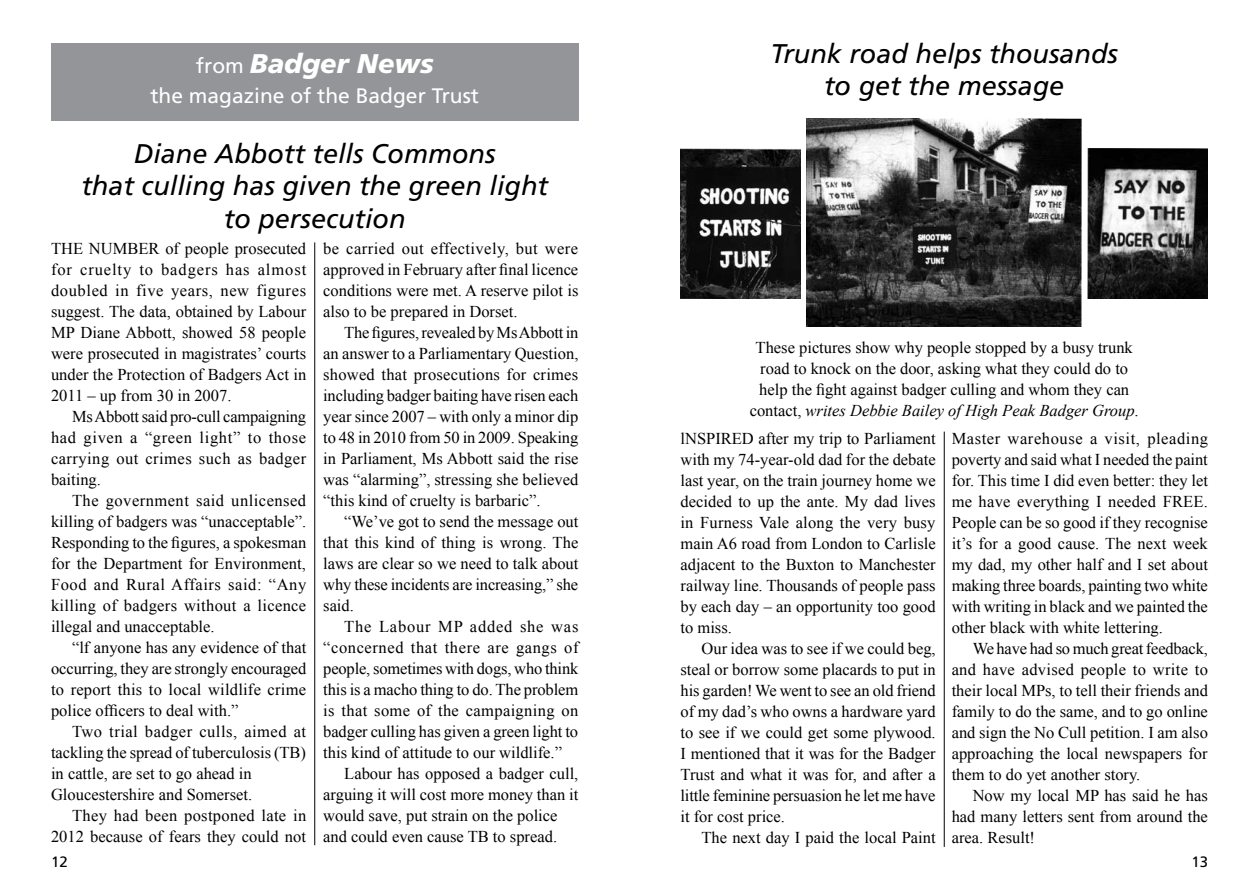
<style>
.page{position:relative;width:1259px;height:893px;background:#fff}
.page>*{position:absolute;margin:0;border:0;box-sizing:border-box;transform-origin:0 0}
.t1{font:italic 27px/32.4px "Frutiger";color:#000;text-align:center}
.t2{font:italic 900 27px "Frutiger";color:#fff}
.t3{font:21px "Frutiger";color:#fff}
.t4{font:16.5px/21px "Times New Roman";color:#000;text-align:justify}
.t5{font:16.5px "Times New Roman";letter-spacing:.035em;color:#000}
.t6{font:16.5px "Times New Roman";letter-spacing:.02em;color:#000}
.t7{font:16.5px "Times New Roman";letter-spacing:.045em;color:#000}
.t8{font:15px "Frutiger";color:#000}
.s1{font-weight:400;font-style:normal;font-size:21px}
.s2{font-style:italic}
</style>
<div class="page">
<div style="left:51px;top:43px;width:527px;height:77px;background:#939598"></div>
<hr style="left:314px;top:242px;width:1px;height:603px;background:#000">
<img style="left:807px;top:118px;width:274px;height:209px">
<img style="left:680px;top:149px;width:120px;height:149px">
<img style="left:1088px;top:149px;width:120px;height:150px">
<hr style="left:944px;top:432px;width:1px;height:415px;background:#000">
<h1 class="t2" style="left:196px;top:48px;width:239px"><span class="s1">from</span> Badger News</h1>
<p class="t3" style="left:150px;top:83px;width:330px">the magazine of the Badger Trust</p>
<h1 class="t1" style="left:81px;top:137px;width:468px">Diane Abbott tells Commons<br>that culling has given the green light to persecution</h1>
<p class="t4" style="left:51px;top:238px;width:257px">THE NUMBER of people prosecuted for cruelty to badgers has almost doubled in five years, new figures suggest. The data, obtained by Labour MP Diane Abbott, showed 58 people were prosecuted in magistrates’ courts under the Protection of Badgers Act in 2011 – up from 30 in 2007.</p>
<p class="t4" style="left:51px;top:406px;width:257px;text-indent:21px">Ms Abbott said pro-cull campaigning had given a “green light” to those carrying out crimes such as badger baiting.</p>
<p class="t4" style="left:51px;top:490px;width:257px;text-indent:21px">The government said unlicensed killing of badgers was “unacceptable”.<br>Responding to the figures, a spokesman for the Department for Environment, Food and Rural Affairs said: “Any killing of badgers without a licence illegal and unacceptable.</p>
<p class="t4" style="left:51px;top:637px;width:257px;text-indent:21px">“lf anyone has any evidence of that occurring, they are strongly encouraged to report this to local wildlife crime police officers to deal with.”</p>
<p class="t4" style="left:51px;top:721px;width:257px;text-align:left;text-indent:21px">Two trial badger culls, aimed at tackling the spread of tuberculosis (TB) in cattle, are set to go ahead in Gloucestershire and Somerset.</p>
<p class="t4" style="left:51px;top:805px;width:257px;text-align:right">They had been postponed late in<br>2012 because of fears they could not</p>
<p class="t4" style="left:323px;top:238px;width:257px">be carried out effectively, but were approved in February after final licence conditions were met. A reserve pilot is also to be prepared in Dorset.</p>
<p class="t4" style="left:323px;top:322px;width:257px;text-indent:21px">The figures, revealed by Ms Abbott in an answer to a Parliamentary Question, showed that prosecutions for crimes including badger baiting have risen each year since 2007 – with only a minor dip to 48 in 2010 from 50 in 2009. Speaking in Parliament, Ms Abbott said the rise was “alarming”, stressing she believed “this kind of cruelty is barbaric”.</p>
<p class="t4" style="left:323px;top:511px;width:257px;text-indent:21px">“We’ve got to send the message out that this kind of thing is wrong. The laws are clear so we need to talk about why these incidents are increasing,” she said.</p>
<p class="t7" style="left:344px;top:615px;width:236px">The Labour MP added she was</p>
<p class="t5" style="left:323px;top:636px;width:257px">“concerned that there are gangs of</p>
<p class="t4" style="left:323px;top:658px;width:257px">people, sometimes with dogs, who think</p>
<p class="t4" style="left:323px;top:679px;width:257px">this is a macho thing to do. The problem</p>
<p class="t6" style="left:323px;top:699px;width:257px">is that some of the campaigning on</p>
<p class="t4" style="left:323px;top:721px;width:256px">badger culling has given a green light to</p>
<p class="t4" style="left:323px;top:742px;width:240px">this kind of attitude to our wildlife.”</p>
<p class="t4" style="left:344px;top:763px;width:236px">Labour has opposed a badger cull,</p>
<p class="t4" style="left:323px;top:784px;width:257px">arguing it will cost more money than it</p>
<p class="t4" style="left:323px;top:805px;width:236px">would save, put strain on the police</p>
<p class="t4" style="left:323px;top:826px;width:235px">and could even cause TB to spread.</p>
<h1 class="t1" style="left:770px;top:37px;width:349px">Trunk road helps thousands to get the message</h1>
<p class="t4" style="left:749px;top:337px;width:390px;text-align:center">These pictures show why people stopped by a busy trunk road to knock on the door, asking what they could do to help the fight against badger culling and whom they can contact, <span class="s2">writes Debbie Bailey of High Peak Badger Group</span>.</p>
<p class="t4" style="left:680px;top:427px;width:257px">lNSPIRED after my trip to Parliament with my 74-year-old dad for the debate last year, on the train journey home we decided to up the ante. My dad lives in Furness Vale along the very busy main A6 road from London to Carlisle adjacent to the Buxton to Manchester railway line. Thousands of people pass by each day – an opportunity too good to miss.</p>
<p class="t4" style="left:680px;top:637px;width:257px;text-indent:21px">Our idea was to see if we could beg, steal or borrow some placards to put in his garden! We went to see an old friend of my dad’s who owns a hardware yard to see if we could get some plywood.<br>I mentioned that it was for the Badger Trust and what it was for, and after a little feminine persuasion he let me have it for cost price.</p>
<p class="t4" style="left:701px;top:826px;width:236px">The next day I paid the local Paint</p>
<p class="t4" style="left:951px;top:427px;width:258px">Master warehouse a visit, pleading poverty and said what I needed the paint for. This time I did even better: they let me have everything I needed FREE.<br>People can be so good if they recognise it’s for a good cause. The next week my dad, my other half and I set about making three boards, painting two white with writing in black and we painted the other black with white lettering.</p>
<p class="t4" style="left:951px;top:637px;width:258px;text-indent:21px">We have had so much great feedback, and have advised people to write to their local MPs, to tell their friends and family to do the same, and to go online and sign the No Cull petition. I am also approaching the local newspapers for them to do yet another story.</p>
<p class="t4" style="left:951px;top:785px;width:258px;text-indent:21px">Now my local MP has said he has had many letters sent from around the area. Result!</p>
<p class="t8" style="left:51px;top:853px;width:18px">12</p>
<p class="t8" style="left:1191px;top:853px;width:18px">13</p>
</div>
